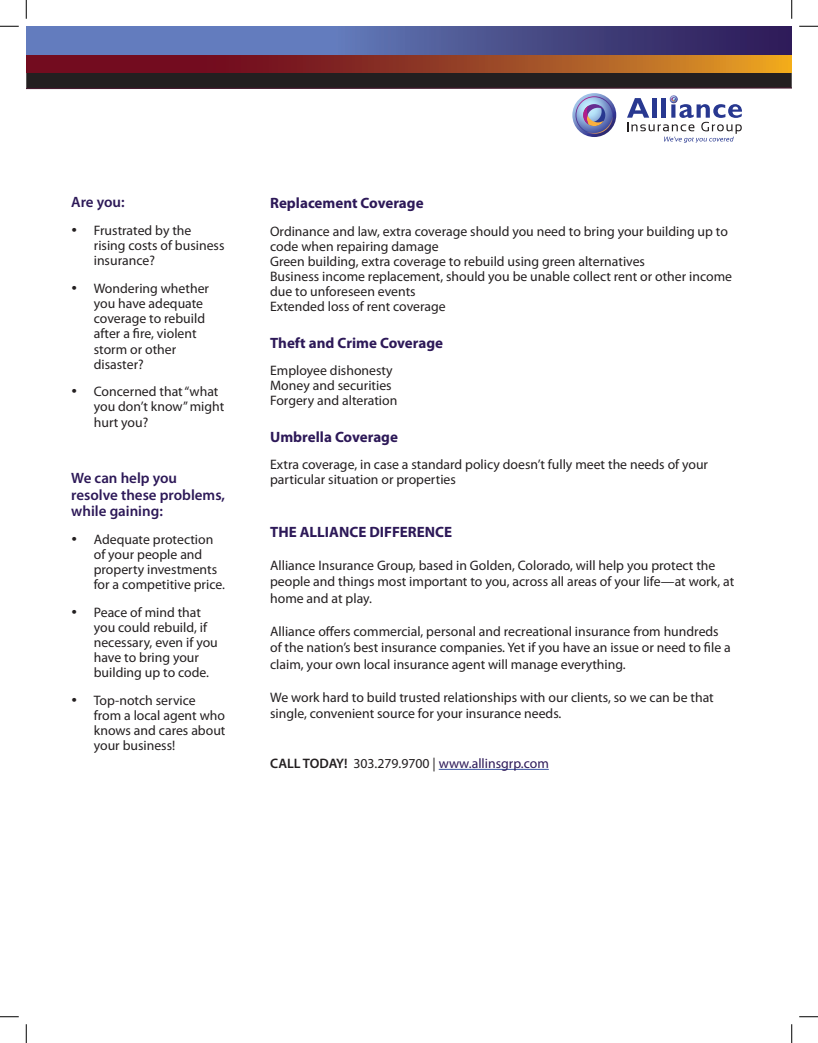
<style>
.page{position:relative;width:818px;height:1043px;background:#fff}
.page>*{position:absolute;margin:0;border:0;box-sizing:border-box;transform-origin:0 0}
.t1{font:700 15px "Myriad Pro";color:#2d1958}
.t2{font:600 15px/16.5px "Myriad Pro";color:#2d1958}
.t3{font:13.75px/15.1px "Myriad Pro";color:#231f20}
.t4{font:13.75px "Myriad Pro";color:#2d1958}
.s1{font-weight:600;color:#231f20}
.s2{color:#231f20}
</style>
<div class="page">
<hr style="left:438px;top:769px;width:110px;height:1px;background:#3853a3">
<svg style="left:26px;top:26px;width:765px;height:30px;background:#535b97"></svg>
<svg style="left:26px;top:56px;width:765px;height:14px;background:#973f23"></svg>
<svg style="left:26px;top:70px;width:765px;height:73px"></svg>
<svg style="left:0;top:25px;width:19px;height:2px"></svg>
<svg style="left:799px;top:25px;width:19px;height:2px"></svg>
<svg style="left:0;top:1016px;width:19px;height:1px"></svg>
<svg style="left:799px;top:1016px;width:19px;height:1px"></svg>
<svg style="left:25px;top:0;width:2px;height:19px"></svg>
<svg style="left:25px;top:1024px;width:2px;height:18px"></svg>
<svg style="left:791px;top:0;width:1px;height:19px"></svg>
<svg style="left:791px;top:1024px;width:1px;height:18px"></svg>
<p class="t2" style="left:71px;top:194px;width:55px">Are you:</p>
<p class="t3" style="left:94px;top:223px;width:132px;text-indent:-22px">• Frustrated by the rising costs of business insurance?</p>
<p class="t3" style="left:94px;top:280px;width:117px;text-indent:-22px">• Wondering whether you have adequate coverage to rebuild after a fire, violent storm or other disaster?</p>
<p class="t3" style="left:94px;top:384px;width:132px;text-indent:-22px">• Concerned that “what you don’t know” might hurt you?</p>
<p class="t2" style="left:71px;top:469px;width:155px">We can help you resolve these problems, while gaining:</p>
<p class="t3" style="left:94px;top:531px;width:133px;text-indent:-22px">• Adequate protection of your people and property investments for a competitive price.</p>
<p class="t3" style="left:94px;top:604px;width:125px;text-indent:-22px">• Peace of mind that you could rebuild, if necessary, even if you have to bring your building up to code.</p>
<p class="t3" style="left:94px;top:692px;width:133px;text-indent:-22px">• Top-notch service from a local agent who knows and cares about your business!</p>
<p class="t1" style="left:270px;top:193px;width:155px">Replacement Coverage</p>
<p class="t3" style="left:270px;top:223px;width:463px">Ordinance and law, extra coverage should you need to bring your building up to code when repairing damage<br>Green building, extra coverage to rebuild using green alternatives<br>Business income replacement, should you be unable collect rent or other income due to unforeseen events<br>Extended loss of rent coverage</p>
<p class="t1" style="left:270px;top:333px;width:174px">Theft and Crime Coverage</p>
<p class="t3" style="left:270px;top:363px;width:129px">Employee dishonesty<br>Money and securities<br>Forgery and alteration</p>
<p class="t1" style="left:270px;top:427px;width:129px">Umbrella Coverage</p>
<p class="t3" style="left:270px;top:457px;width:439px">Extra coverage, in case a standard policy doesn’t fully meet the needs of your particular situation or properties</p>
<p class="t1" style="left:270px;top:522px;width:183px">THE ALLIANCE DIFFERENCE</p>
<p class="t3" style="left:270px;top:557px;width:465px;line-height:16.5px">Alliance Insurance Group, based in Golden, Colorado, will help you protect the people and things most important to you, across all areas of your life—at work, at home and at play.</p>
<p class="t3" style="left:270px;top:623px;width:462px;line-height:16.5px">Alliance offers commercial, personal and recreational insurance from hundreds of the nation’s best insurance companies. Yet if you have an issue or need to file a claim, your own local insurance agent will manage everything.</p>
<p class="t3" style="left:270px;top:689px;width:445px;line-height:16.5px">We work hard to build trusted relationships with our clients, so we can be that single, convenient source for your insurance needs.</p>
<p class="t4" style="left:270px;top:755px;width:280px"><span class="s1">CALL TODAY!</span> <span class="s2">303.279.9700 |</span> www.allinsgrp.com</p>
</div>
